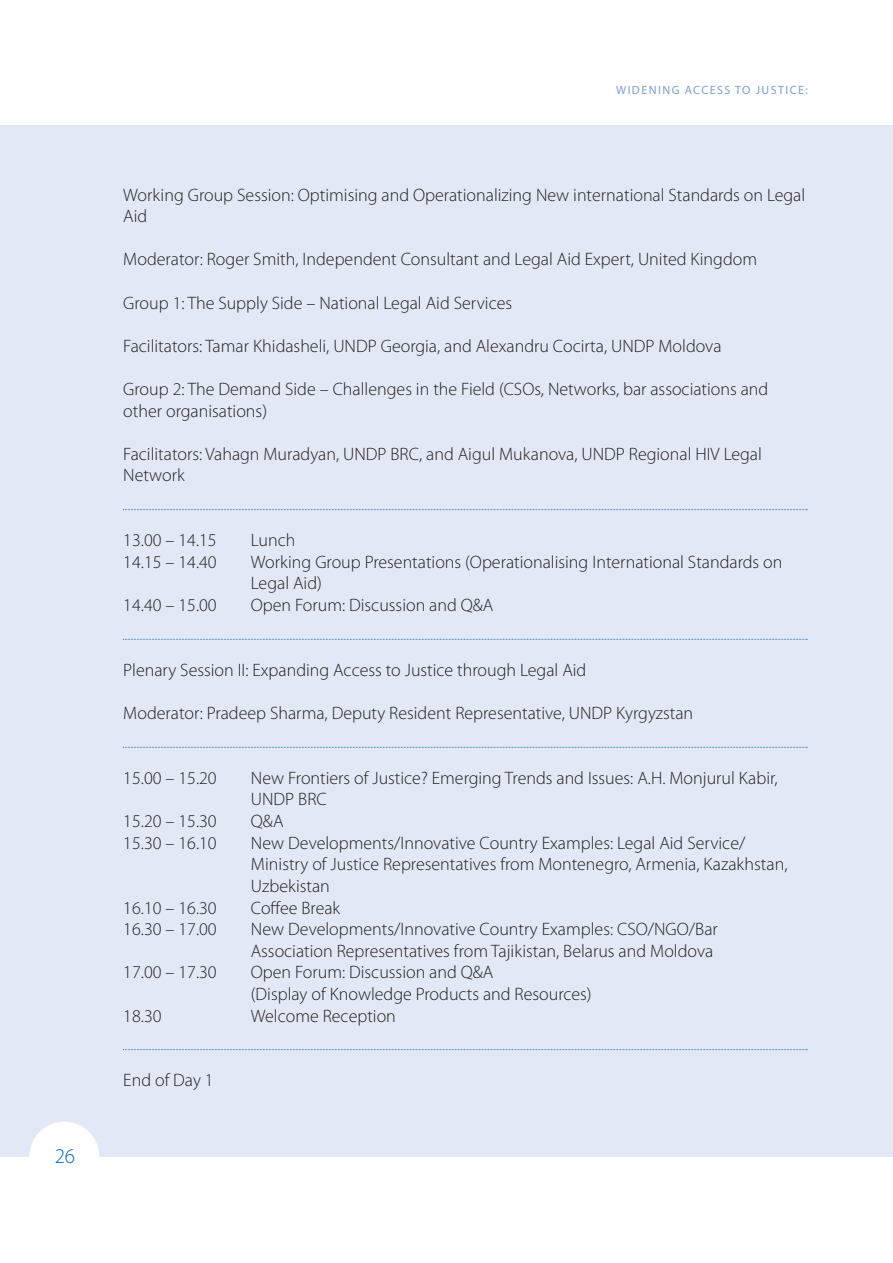
<style>
.page{position:relative;width:893px;height:1263px;background:#fff}
.page>*{position:absolute;margin:0;border:0;box-sizing:border-box;transform-origin:0 0}
.t1{font:300 21px "Myriad Pro";color:#0166b3}
.t2{font:300 18px/21.6px "Myriad Pro";color:#231f20}
.t3{font:12px "Myriad Pro";letter-spacing:.12em;color:#7e9ed2}
</style>
<div class="page">
<div style="left:0;top:125px;width:893px;height:1032px;background:#e2e8f5"></div>
<div style="left:29px;top:1121px;width:70px;height:70px;background:#fff;border-radius:50%"></div>
<svg style="left:123px;top:509px;width:685px;height:1px"></svg>
<svg style="left:123px;top:639px;width:685px;height:1px"></svg>
<svg style="left:123px;top:747px;width:685px;height:1px"></svg>
<svg style="left:123px;top:1049px;width:685px;height:1px"></svg>
<p class="t1" style="left:55px;top:1148px;width:22px">26</p>
<p class="t3" style="left:616px;top:86px;width:193px">WIDENING ACCESS TO JUSTICE:</p>
<p class="t2" style="left:123px;top:185px;width:683px">Working Group Session: Optimising and Operationalizing New international Standards on Legal<br>Aid</p>
<p class="t2" style="left:123px;top:250px;width:635px">Moderator: Roger Smith, Independent Consultant and Legal Aid Expert, United Kingdom</p>
<p class="t2" style="left:123px;top:293px;width:390px">Group 1: The Supply Side – National Legal Aid Services</p>
<p class="t2" style="left:123px;top:336px;width:600px">Facilitators: Tamar Khidasheli, UNDP Georgia, and Alexandru Cocirta, UNDP Moldova</p>
<p class="t2" style="left:123px;top:380px;width:647px">Group 2: The Demand Side – Challenges in the Field (CSOs, Networks, bar associations and other organisations)</p>
<p class="t2" style="left:123px;top:444px;width:640px">Facilitators: Vahagn Muradyan, UNDP BRC, and Aigul Mukanova, UNDP Regional HIV Legal<br>Network</p>
<p class="t2" style="left:123px;top:531px;width:95px">13.00 – 14.15</p>
<p class="t2" style="left:251px;top:531px;width:46px">Lunch</p>
<p class="t2" style="left:123px;top:552px;width:95px">14.15 – 14.40</p>
<p class="t2" style="left:251px;top:552px;width:533px">Working Group Presentations (Operationalising International Standards on<br>Legal Aid)</p>
<p class="t2" style="left:123px;top:596px;width:95px">14.40 – 15.00</p>
<p class="t2" style="left:251px;top:596px;width:244px">Open Forum: Discussion and Q&amp;A</p>
<p class="t2" style="left:123px;top:660px;width:465px">Plenary Session II: Expanding Access to Justice through Legal Aid</p>
<p class="t2" style="left:123px;top:704px;width:571px">Moderator: Pradeep Sharma, Deputy Resident Representative, UNDP Kyrgyzstan</p>
<p class="t2" style="left:123px;top:768px;width:95px">15.00 – 15.20</p>
<p class="t2" style="left:251px;top:768px;width:528px">New Frontiers of Justice? Emerging Trends and Issues: A.H. Monjurul Kabir,<br>UNDP BRC</p>
<p class="t2" style="left:123px;top:812px;width:95px">15.20 – 15.30</p>
<p class="t2" style="left:251px;top:812px;width:34px">Q&amp;A</p>
<p class="t2" style="left:123px;top:833px;width:95px">15.30 – 16.10</p>
<p class="t2" style="left:251px;top:833px;width:538px">New Developments/Innovative Country Examples: Legal Aid Service/<br>Ministry of Justice Representatives from Montenegro, Armenia, Kazakhstan,<br>Uzbekistan</p>
<p class="t2" style="left:123px;top:898px;width:95px">16.10 – 16.30</p>
<p class="t2" style="left:251px;top:898px;width:91px">Coffee Break</p>
<p class="t2" style="left:123px;top:920px;width:95px">16.30 – 17.00</p>
<p class="t2" style="left:251px;top:920px;width:468px">New Developments/Innovative Country Examples: CSO/NGO/Bar<br>Association Representatives from Tajikistan, Belarus and Moldova</p>
<p class="t2" style="left:123px;top:963px;width:95px">17.00 – 17.30</p>
<p class="t2" style="left:251px;top:963px;width:342px">Open Forum: Discussion and Q&amp;A<br>(Display of Knowledge Products and Resources)</p>
<p class="t2" style="left:123px;top:1006px;width:40px">18.30</p>
<p class="t2" style="left:251px;top:1006px;width:147px">Welcome Reception</p>
<p class="t2" style="left:123px;top:1071px;width:92px">End of Day 1</p>
</div>
